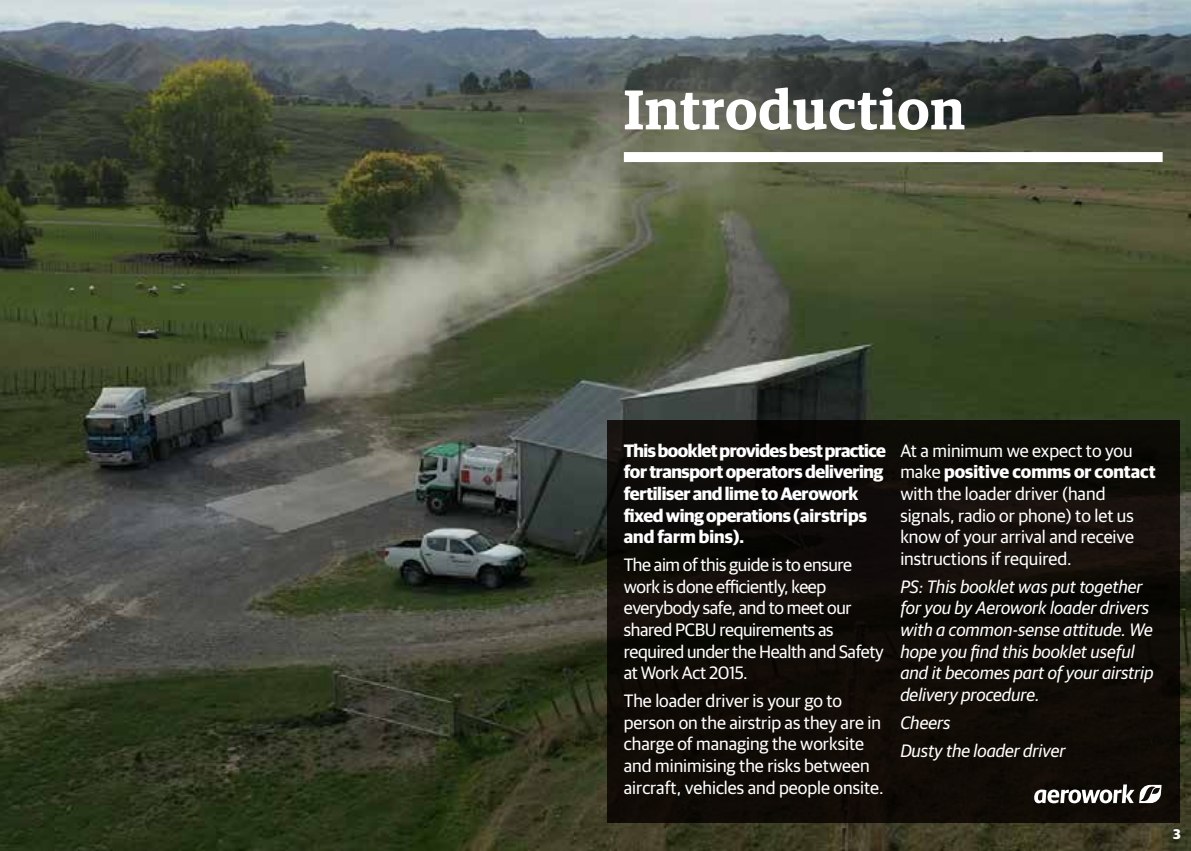
<style>
.page{position:relative;width:1191px;height:851px;background:#fff}
.page>*{position:absolute;margin:0;border:0;box-sizing:border-box;transform-origin:0 0}
.t1{font:600 56px "Guardian Egyp";letter-spacing:.02em;color:#fff}
.t2{font:18px/21.6px "Guardian Sans";color:#fff}
.t3{font:italic 18px/21.6px "Guardian Sans";color:#fff}
.t4{font:18px/21.6px "Guardian Sans";letter-spacing:-.02em;color:#fff}
.t5{font:700 18px/21.6px "Guardian Sans";letter-spacing:-.02em;color:#fff}
.t6{font:700 14px "Guardian Sans";color:#fff}
.s1{font-weight:700}
</style>
<div class="page">
<img style="left:0;top:0;width:1191px;height:850px">
<div style="left:607px;top:420px;width:572px;height:402px;background:#100b06"></div>
<div style="left:624px;top:152px;width:538px;height:10px;background:#fff"></div>
<svg style="left:1034px;top:784px;width:127px;height:19px"></svg>
<h1 class="t1" style="left:624px;top:68px;width:343px">Introduction</h1>
<p class="t5" style="left:624px;top:438px;width:264px">This booklet provides best practice for transport operators delivering fertiliser and lime to Aerowork fixed wing operations (airstrips and farm bins).</p>
<p class="t4" style="left:624px;top:552px;width:261px">The aim of this guide is to ensure work is done efficiently, keep everybody safe, and to meet our shared PCBU requirements as required under the Health and Safety at Work Act 2015.</p>
<p class="t2" style="left:624px;top:688px;width:261px">The loader driver is your go to person on the airstrip as they are in charge of managing the worksite and minimising the risks between aircraft, vehicles and people onsite.</p>
<p class="t2" style="left:900px;top:438px;width:257px">At a minimum we expect to you make <span class="s1">positive comms or contact </span>with the loader driver (hand signals, radio or phone) to let us know of your arrival and receive instructions if required.</p>
<p class="t3" style="left:900px;top:574px;width:255px">PS: This booklet was put together for you by Aerowork loader drivers with a common-sense attitude. We hope you find this booklet useful and it becomes part of your airstrip delivery procedure.</p>
<p class="t3" style="left:900px;top:707px;width:166px;line-height:28px">Cheers<br>Dusty the loader driver</p>
<p class="t6" style="left:1173px;top:823px;width:9px">3</p>
</div>
